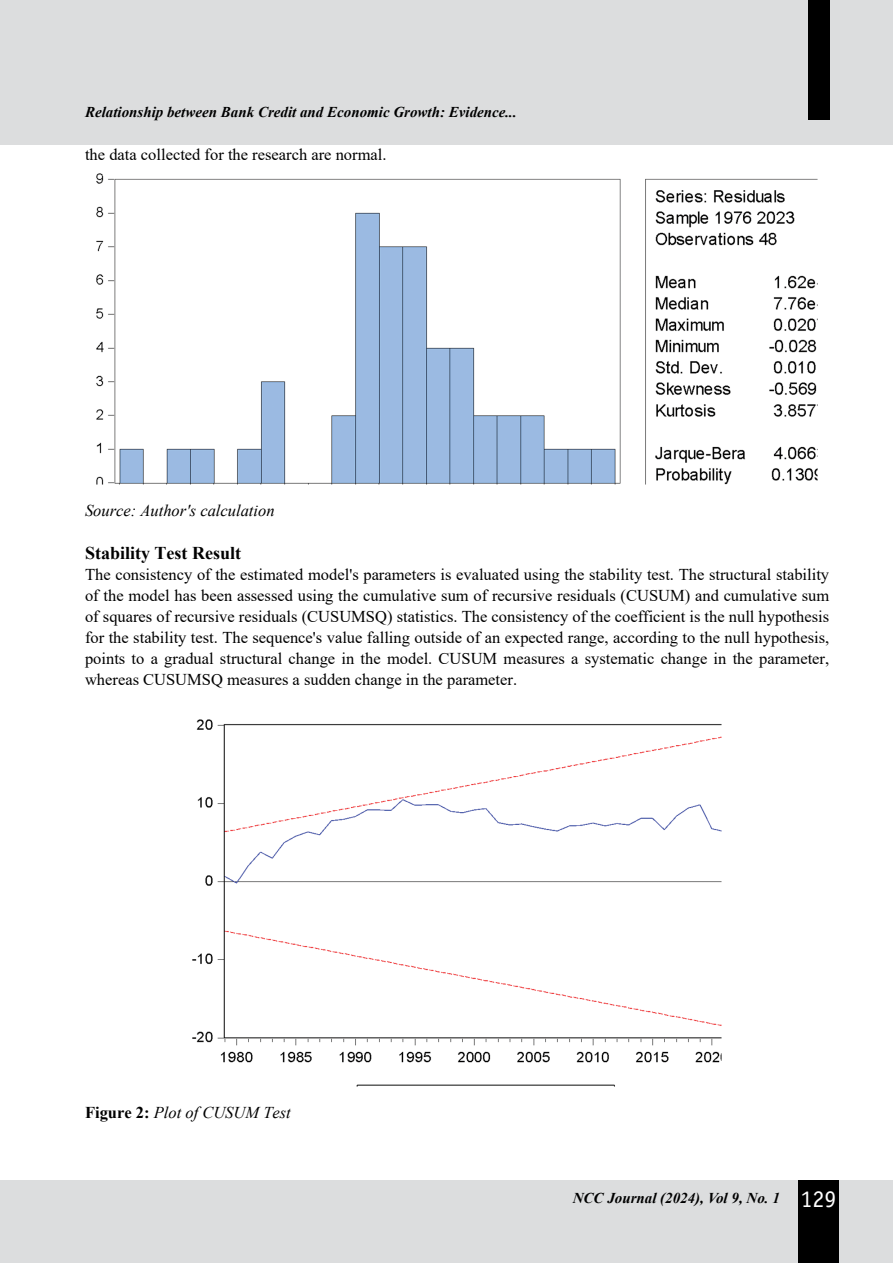
<style>
.page{position:relative;width:893px;height:1263px;background:#fff}
.page>*{position:absolute;margin:0;border:0;box-sizing:border-box;transform-origin:0 0}
.t1{font:700 18px "Times New Roman";color:#000}
.t2{font:16.5px/21px "Times New Roman";color:#000;text-align:justify}
.t3{font:italic 16.5px "Times New Roman";color:#000}
.t4{font:italic 700 15px "Times New Roman";color:#000}
.s1{font-weight:700;font-style:normal}
.s2{font-family:"Officina Sans Std";font-weight:400;font-style:normal;font-size:24px;color:#fff}
</style>
<div class="page">
<div style="left:0;top:0;width:893px;height:145px;background:#dcddde"></div>
<div style="left:0;top:1180px;width:893px;height:83px;background:#dcddde"></div>
<div style="left:808px;top:0;width:21px;height:120px;background:#000"></div>
<div style="left:798px;top:1180px;width:41px;height:83px;background:#000"></div>
<img style="left:96px;top:173px;width:722px;height:312px">
<img style="left:192px;top:719px;width:530px;height:368px">
<p class="t4" style="left:85px;top:102px;width:433px">Relationship between Bank Credit and Economic Growth: Evidence...</p>
<p class="t2" style="left:85px;top:144px;width:303px">the data collected for the research are normal.</p>
<p class="t3" style="left:85px;top:499px;width:191px">Source: Author's calculation</p>
<p class="t1" style="left:85px;top:540px;width:158px">Stability Test Result</p>
<p class="t2" style="left:85px;top:563px;width:746px">The consistency of the estimated model's parameters is evaluated using the stability test. The structural stability of the model has been assessed using the cumulative sum of recursive residuals (CUSUM) and cumulative sum of squares of recursive residuals (CUSUMSQ) statistics. The consistency of the coefficient is the null hypothesis for the stability test. The sequence's value falling outside of an expected range, according to the null hypothesis, points to a gradual structural change in the model. CUSUM measures a systematic change in the parameter, whereas CUSUMSQ measures a sudden change in the parameter.</p>
<p class="t3" style="left:85px;top:1101px;width:207px"><span class="s1">Figure 2:</span> Plot of CUSUM Test</p>
<p class="t4" style="left:573px;top:1187px;width:265px">NCC Journal (2024), Vol 9, No. 1 <span class="s2">129</span></p>
</div>
